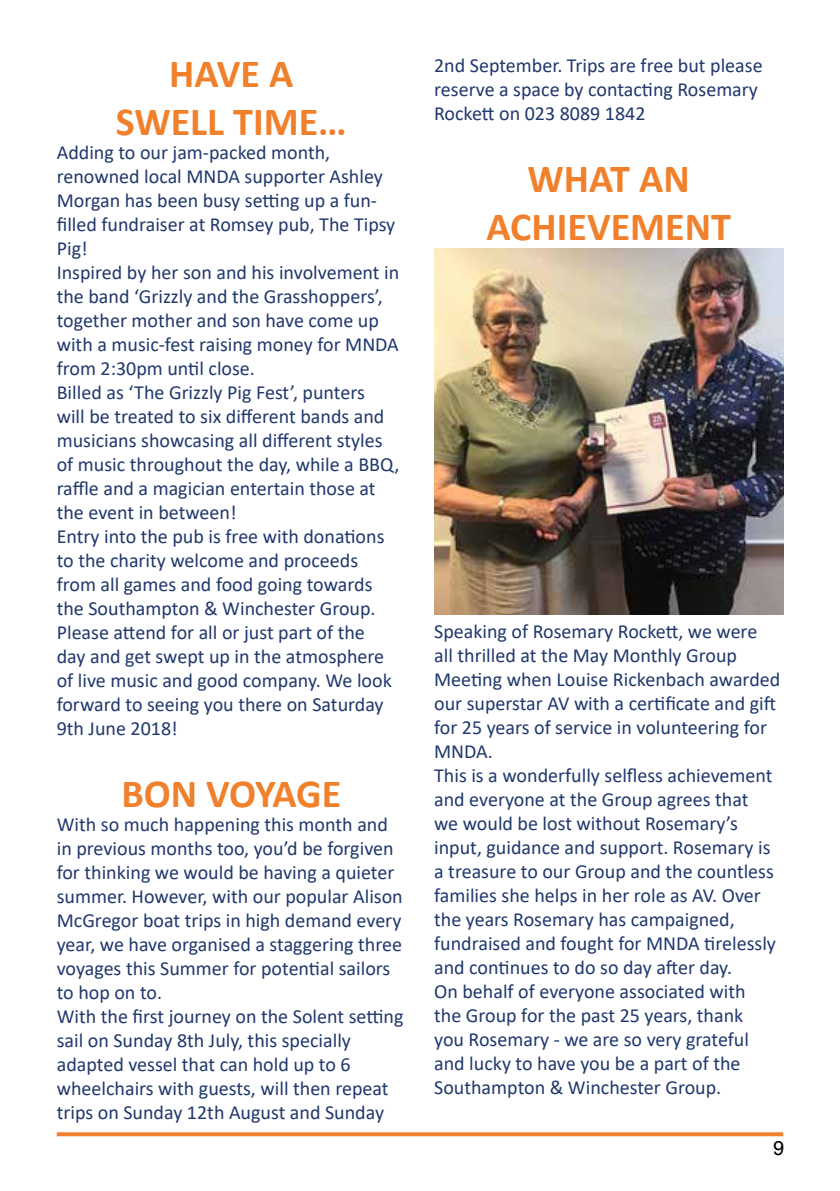
<style>
.page{position:relative;width:840px;height:1191px;background:#fff}
.page>*{position:absolute;margin:0;border:0;box-sizing:border-box;transform-origin:0 0}
.t1{font:700 40px/48px "Calibri";color:#f0802b;text-align:center}
.t2{font:20px/24px "Calibri";color:#20386d}
.t3{font:20px "Helvetica";color:#000}
</style>
<div class="page">
<svg style="left:57px;top:1132px;width:725px;height:4px;fill:#f0802b"></svg>
<img style="left:434px;top:248px;width:348px;height:367px">
<h1 class="t1" style="left:116px;top:49px;width:232px">HAVE A<br>SWELL TIME…</h1>
<p class="t2" style="left:57px;top:140px;width:344px">Adding to our jam-packed month, renowned local MNDA supporter Ashley Morgan has been busy setting up a fun&shy;filled fundraiser at Romsey pub, The Tipsy Pig!<br>Inspired by her son and his involvement in the band ‘Grizzly and the Grasshoppers’, together mother and son have come up with a music-fest raising money for MNDA from 2:30pm until close.<br>Billed as ‘The Grizzly Pig Fest’, punters<br>will be treated to six different bands and musicians showcasing all different styles of music throughout the day, while a BBQ, raffle and a magician entertain those at the event in between!<br>Entry into the pub is free with donations to the charity welcome and proceeds from all games and food going towards the Southampton &amp; Winchester Group.<br>Please attend for all or just part of the<br>day and get swept up in the atmosphere of live music and good company. We look forward to seeing you there on Saturday 9th June 2018!</p>
<h1 class="t1" style="left:121px;top:769px;width:221px">BON VOYAGE</h1>
<p class="t2" style="left:57px;top:812px;width:348px">With so much happening this month and in previous months too, you’d be forgiven for thinking we would be having a quieter summer. However, with our popular Alison McGregor boat trips in high demand every year, we have organised a staggering three voyages this Summer for potential sailors to hop on to.<br>With the first journey on the Solent setting sail on Sunday 8th July, this specially adapted vessel that can hold up to 6 wheelchairs with guests, will then repeat trips on Sunday 12th August and Sunday</p>
<p class="t2" style="left:434px;top:53px;width:330px">2nd September. Trips are free but please reserve a space by contacting Rosemary<br>Rockett on 023 8089 1842</p>
<h1 class="t1" style="left:486px;top:154px;width:246px">WHAT AN<br>ACHIEVEMENT</h1>
<p class="t2" style="left:434px;top:619px;width:347px">Speaking of Rosemary Rockett, we were all thrilled at the May Monthly Group Meeting when Louise Rickenbach awarded our superstar AV with a certificate and gift for 25 years of service in volunteering for MNDA.<br>This is a wonderfully selfless achievement and everyone at the Group agrees that<br>we would be lost without Rosemary’s input, guidance and support. Rosemary is a treasure to our Group and the countless families she helps in her role as AV. Over the years Rosemary has campaigned, fundraised and fought for MNDA tirelessly and continues to do so day after day.<br>On behalf of everyone associated with<br>the Group for the past 25 years, thank<br>you Rosemary - we are so very grateful and lucky to have you be a part of the Southampton &amp; Winchester Group.</p>
<p class="t3" style="left:772px;top:1135px;width:13px">9</p>
</div>
